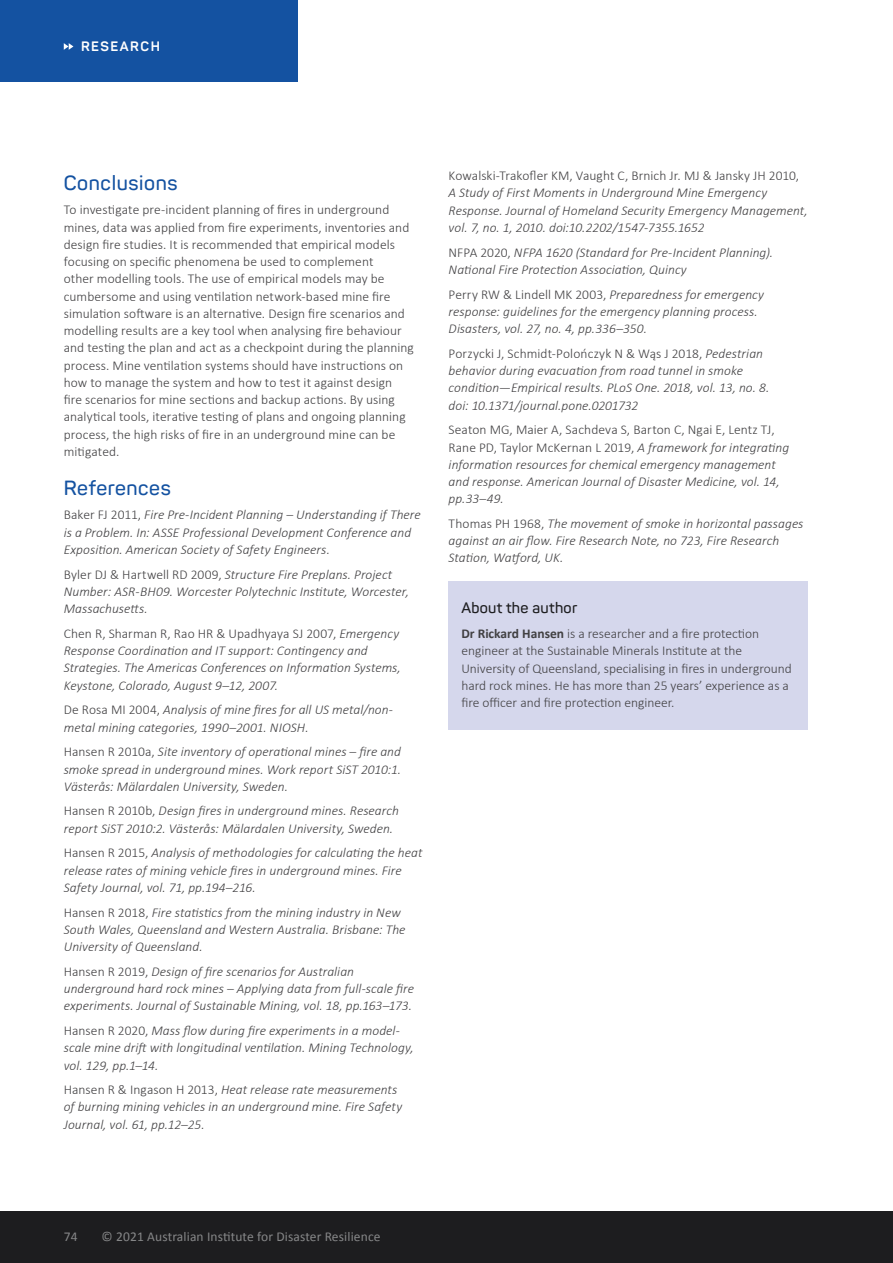
<style>
.page{position:relative;width:893px;height:1263px;background:#fff}
.page>*{position:absolute;margin:0;border:0;box-sizing:border-box;transform-origin:0 0}
.Heading_2_-_Research{font:600 20.25px "Panton";letter-spacing:.03em;color:#1452a1}
.Box_heading_-_about{font:600 15px "Panton";letter-spacing:.02em;color:#1d1d1f}
.Body{font:italic 300 13.5px/17.2px "Calibri";letter-spacing:.005em;color:#414042}
.Body-2{font:300 13.5px/17.2px "Calibri";letter-spacing:.005em;color:#414042}
.Box_text_-_about_the{font:300 13.5px/17.2px "Calibri";color:#414042}
.t1{font:13.5px "Calibri";letter-spacing:.01em;color:#868788}
.t2{font:700 13.5px "Panton";letter-spacing:.11em;color:#fff}
.s1{font-style:normal}
.s2{font-weight:700}
</style>
<div class="page">
<div style="left:0;top:0;width:298px;height:81px;background:#1452a1"></div>
<svg style="left:64px;top:43px;width:9px;height:7px"></svg>
<div style="left:0;top:1212px;width:893px;height:51px;background:#1d1d1f"></div>
<div style="left:449px;top:582px;width:359px;height:48px;background:#d5d7ec"></div>
<div style="left:449px;top:611px;width:359px;height:119px;background:#d5d7ec"></div>
<p class="t2" style="left:81px;top:38px;width:80px">RESEARCH</p>
<p class="Heading_2_-_Research" style="left:64px;top:170px;width:115px">Conclusions</p>
<p class="Body-2" style="left:64px;top:201px;width:352px">To investigate pre-incident planning of fires in underground mines, data was applied from fire experiments, inventories and design fire studies. It is recommended that empirical models focusing on specific phenomena be used to complement<br>other modelling tools. The use of empirical models may be cumbersome and using ventilation network-based mine fire simulation software is an alternative. Design fire scenarios and modelling results are a key tool when analysing fire behaviour and testing the plan and act as a checkpoint during the planning process. Mine ventilation systems should have instructions on how to manage the system and how to test it against design fire scenarios for mine sections and backup actions. By using analytical tools, iterative testing of plans and ongoing planning process, the high risks of fire in an underground mine can be mitigated.</p>
<p class="Heading_2_-_Research" style="left:64px;top:475px;width:109px">References</p>
<p class="Body" style="left:64px;top:506px;width:359px"><span class="s1">Baker FJ 2011,</span> Fire Pre-Incident Planning – Understanding if There is a Problem. In: ASSE Professional Development Conference and<br>Exposition. American Society of Safety Engineers.</p>
<p class="Body" style="left:64px;top:565px;width:347px"><span class="s1">Byler DJ &amp; Hartwell RD 2009,</span> Structure Fire Preplans. Project<br>Number: ASR-BH09. Worcester Polytechnic Institute, Worcester,<br>Massachusetts.</p>
<p class="Body" style="left:64px;top:625px;width:339px"><span class="s1">Chen R, Sharman R, Rao HR &amp; Upadhyaya SJ 2007,</span> Emergency Response Coordination and IT support: Contingency and Strategies. The Americas Conferences on Information Systems, Keystone, Colorado, August 9–12, 2007.</p>
<p class="Body" style="left:64px;top:701px;width:331px"><span class="s1">De Rosa MI 2004,</span> Analysis of mine fires for all US metal/non&shy;metal mining categories, 1990–2001. NIOSH.</p>
<p class="Body" style="left:64px;top:743px;width:339px;text-align:justify"><span class="s1">Hansen R 2010a,</span> Site inventory of operational mines – fire and smoke spread in underground mines. Work report SiST 2010:1.<br>Västerås: Mälardalen University, Sweden.</p>
<p class="Body" style="left:64px;top:802px;width:337px"><span class="s1">Hansen R 2010b,</span> Design fires in underground mines. Research report SiST 2010:2. Västerås: Mälardalen University, Sweden.</p>
<p class="Body" style="left:64px;top:844px;width:360px"><span class="s1">Hansen R 2015,</span> Analysis of methodologies for calculating the heat release rates of mining vehicle fires in underground mines. Fire<br>Safety Journal, vol. 71, pp.194–216.</p>
<p class="Body" style="left:64px;top:903px;width:343px"><span class="s1">Hansen R 2018,</span> Fire statistics from the mining industry in New<br>South Wales, Queensland and Western Australia. Brisbane: The<br>University of Queensland.</p>
<p class="Body" style="left:64px;top:962px;width:352px"><span class="s1">Hansen R 2019,</span> Design of fire scenarios for Australian underground hard rock mines – Applying data from full-scale fire experiments. Journal of Sustainable Mining, vol. 18, pp.163–173.</p>
<p class="Body" style="left:64px;top:1022px;width:351px"><span class="s1">Hansen R 2020,</span> Mass flow during fire experiments in a model&shy;scale mine drift with longitudinal ventilation. Mining Technology, vol. 129, pp.1–14.</p>
<p class="Body" style="left:64px;top:1081px;width:340px"><span class="s1">Hansen R &amp; Ingason H 2013,</span> Heat release rate measurements of burning mining vehicles in an underground mine. Fire Safety<br>Journal, vol. 61, pp.12–25.</p>
<p class="Body" style="left:449px;top:167px;width:361px"><span class="s1">Kowalski-Trakofler KM, Vaught C, Brnich Jr. MJ &amp; Jansky JH 2010, </span>A Study of First Moments in Underground Mine Emergency Response. Journal of Homeland Security Emergency Management, vol. 7, no. 1, 2010. doi:10.2202/1547-7355.1652</p>
<p class="Body" style="left:449px;top:243px;width:326px"><span class="s1">NFPA 2020,</span> NFPA 1620 (Standard for Pre-Incident Planning).<br>National Fire Protection Association, Quincy</p>
<p class="Body" style="left:449px;top:285px;width:317px"><span class="s1">Perry RW &amp; Lindell MK 2003,</span> Preparedness for emergency response: guidelines for the emergency planning process.<br>Disasters, vol. 27, no. 4, pp.336–350.</p>
<p class="Body" style="left:449px;top:345px;width:322px"><span class="s1">Porzycki J, Schmidt-Polończyk N &amp; Wąs J 2018,</span> Pedestrian behavior during evacuation from road tunnel in smoke condition—Empirical results. PLoS One. 2018, vol. 13, no. 8. doi: 10.1371/journal.pone.0201732</p>
<p class="Body" style="left:449px;top:421px;width:342px"><span class="s1">Seaton MG, Maier A, Sachdeva S, Barton C, Ngai E, Lentz TJ, Rane PD, Taylor McKernan L 2019,</span> A framework for integrating information resources for chemical emergency management and response. American Journal of Disaster Medicine, vol. 14, pp.33–49.</p>
<p class="Body" style="left:449px;top:515px;width:356px"><span class="s1">Thomas PH 1968,</span> The movement of smoke in horizontal passages against an air flow. Fire Research Note, no 723, Fire Research<br>Station, Watford, UK.</p>
<p class="Box_heading_-_about" style="left:461px;top:599px;width:117px">About the author</p>
<p class="Box_text_-_about_the" style="left:461px;top:625px;width:332px"><span class="s2">Dr Rickard Hansen</span> is a researcher and a fire protection engineer at the Sustainable Minerals Institute at the University of Queensland, specialising in fires in underground hard rock mines. He has more than 25 years’ experience as a fire officer and fire protection engineer.</p>
<p class="t1" style="left:64px;top:1227px;width:15px">74</p>
<p class="t1" style="left:102px;top:1227px;width:280px">© 2021 Australian Institute for Disaster Resilience</p>
</div>
